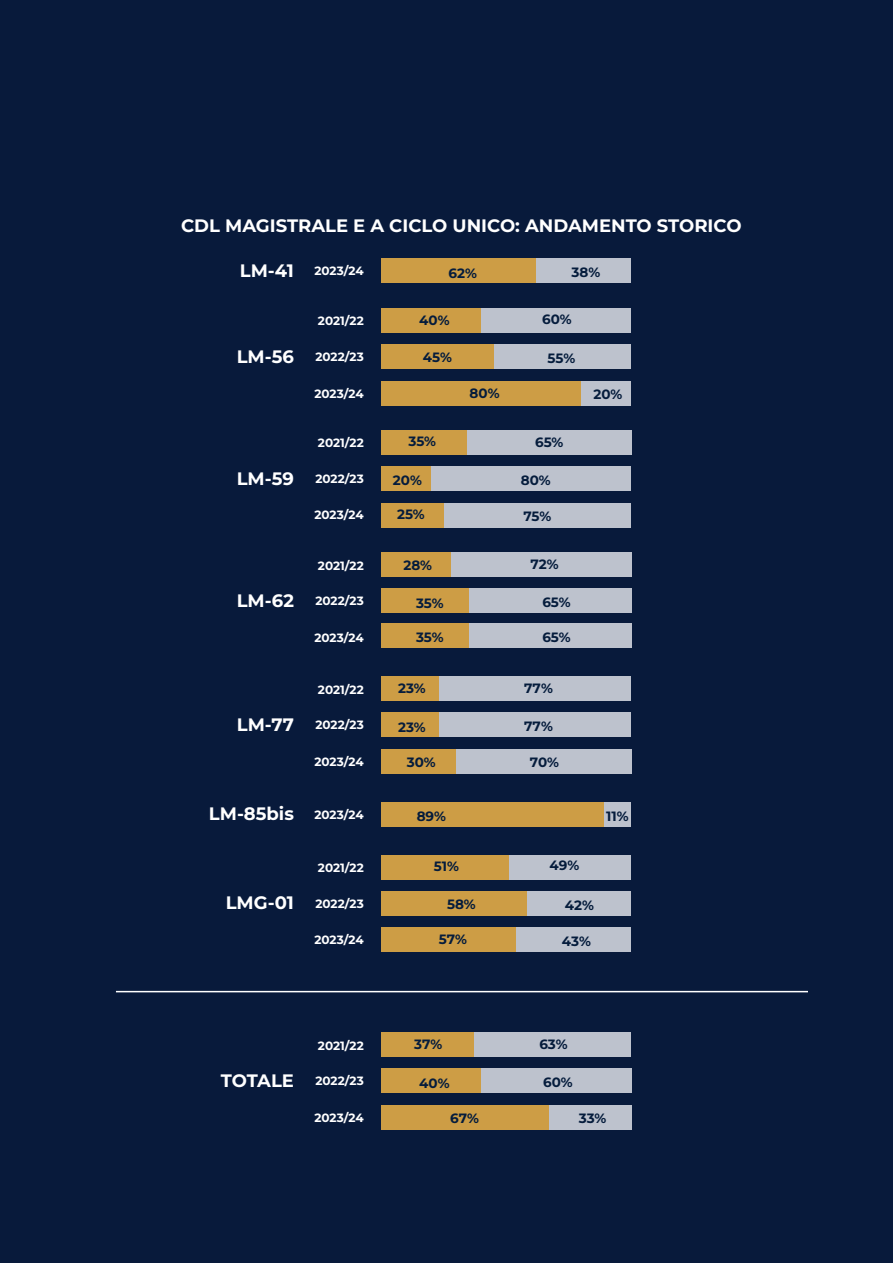
<style>
.page{position:relative;width:893px;height:1263px;background:#081a3b}
.page>*{position:absolute;margin:0;border:0;box-sizing:border-box;transform-origin:0 0}
.t1{font:700 18px "Montserrat";color:#fff}
.t2{font:700 13.5px "Montserrat";color:#051c3c}
.t3{font:700 12px "Montserrat";color:#fff}
</style>
<div class="page">
<div style="left:496px;top:381px;width:135px;height:24px;background:#bdc2cd"></div>
<div style="left:470px;top:308px;width:161px;height:24px;background:#bdc2cd"></div>
<div style="left:381px;top:308px;width:100px;height:24px;background:#cd9d45"></div>
<div style="left:493px;top:345px;width:138px;height:24px;background:#bdc2cd"></div>
<div style="left:381px;top:345px;width:112px;height:24px;background:#cd9d45"></div>
<div style="left:496px;top:928px;width:135px;height:24px;background:#bdc2cd"></div>
<div style="left:504px;top:855px;width:127px;height:24px;background:#bdc2cd"></div>
<div style="left:381px;top:855px;width:128px;height:24px;background:#cd9d45"></div>
<div style="left:509px;top:891px;width:122px;height:24px;background:#bdc2cd"></div>
<div style="left:381px;top:891px;width:145px;height:24px;background:#cd9d45"></div>
<div style="left:431px;top:503px;width:200px;height:24px;background:#bdc2cd"></div>
<div style="left:439px;top:430px;width:192px;height:24px;background:#bdc2cd"></div>
<div style="left:381px;top:430px;width:85px;height:24px;background:#cd9d45"></div>
<div style="left:431px;top:466px;width:200px;height:24px;background:#bdc2cd"></div>
<div style="left:381px;top:466px;width:50px;height:24px;background:#cd9d45"></div>
<div style="left:451px;top:553px;width:180px;height:24px;background:#bdc2cd"></div>
<div style="left:381px;top:553px;width:70px;height:24px;background:#cd9d45"></div>
<div style="left:463px;top:589px;width:168px;height:24px;background:#bdc2cd"></div>
<div style="left:381px;top:589px;width:87px;height:24px;background:#cd9d45"></div>
<div style="left:451px;top:749px;width:180px;height:24px;background:#bdc2cd"></div>
<div style="left:434px;top:676px;width:197px;height:25px;background:#bdc2cd"></div>
<div style="left:381px;top:676px;width:57px;height:25px;background:#cd9d45"></div>
<div style="left:437px;top:713px;width:194px;height:24px;background:#bdc2cd"></div>
<div style="left:381px;top:713px;width:57px;height:24px;background:#cd9d45"></div>
<div style="left:481px;top:259px;width:150px;height:24px;background:#bdc2cd"></div>
<div style="left:381px;top:259px;width:155px;height:24px;background:#cd9d45"></div>
<div style="left:481px;top:802px;width:150px;height:24px;background:#bdc2cd"></div>
<div style="left:381px;top:802px;width:222px;height:24px;background:#cd9d45"></div>
<div style="left:496px;top:1105px;width:135px;height:24px;background:#bdc2cd"></div>
<div style="left:469px;top:1032px;width:162px;height:25px;background:#bdc2cd"></div>
<div style="left:381px;top:1032px;width:92px;height:25px;background:#cd9d45"></div>
<div style="left:477px;top:1069px;width:154px;height:24px;background:#bdc2cd"></div>
<div style="left:381px;top:1069px;width:100px;height:24px;background:#cd9d45"></div>
<div style="left:381px;top:1105px;width:168px;height:24px;background:#cd9d45"></div>
<div style="left:463px;top:623px;width:168px;height:24px;background:#bdc2cd"></div>
<div style="left:381px;top:623px;width:87px;height:24px;background:#cd9d45"></div>
<div style="left:381px;top:381px;width:200px;height:24px;background:#cd9d45"></div>
<div style="left:381px;top:503px;width:63px;height:24px;background:#cd9d45"></div>
<div style="left:381px;top:749px;width:75px;height:24px;background:#cd9d45"></div>
<div style="left:381px;top:928px;width:134px;height:24px;background:#cd9d45"></div>
<hr style="left:116px;top:991px;width:692px;height:1px;background:#fff">
<p class="t1" style="left:181px;top:214px;width:562px">CDL MAGISTRALE E A CICLO UNICO: ANDAMENTO STORICO</p>
<p class="t1" style="left:240px;top:259px;width:56px">LM-41</p>
<p class="t3" style="left:314px;top:263px;width:51px">2023/24</p>
<p class="t2" style="left:449px;top:264px;width:30px">62%</p>
<p class="t2" style="left:572px;top:263px;width:30px">38%</p>
<p class="t1" style="left:237px;top:344px;width:59px">LM-56</p>
<p class="t3" style="left:318px;top:313px;width:47px">2021/22</p>
<p class="t3" style="left:315px;top:349px;width:50px">2022/23</p>
<p class="t3" style="left:314px;top:385px;width:51px">2023/24</p>
<p class="t2" style="left:419px;top:311px;width:32px">40%</p>
<p class="t2" style="left:423px;top:348px;width:31px">45%</p>
<p class="t2" style="left:470px;top:384px;width:31px">80%</p>
<p class="t2" style="left:542px;top:310px;width:31px">60%</p>
<p class="t2" style="left:547px;top:349px;width:29px">55%</p>
<p class="t2" style="left:593px;top:385px;width:30px">20%</p>
<p class="t1" style="left:237px;top:466px;width:59px">LM-59</p>
<p class="t3" style="left:318px;top:435px;width:47px">2021/22</p>
<p class="t3" style="left:315px;top:471px;width:50px">2022/23</p>
<p class="t3" style="left:314px;top:507px;width:51px">2023/24</p>
<p class="t2" style="left:409px;top:432px;width:29px">35%</p>
<p class="t2" style="left:393px;top:472px;width:30px">20%</p>
<p class="t2" style="left:397px;top:505px;width:29px">25%</p>
<p class="t2" style="left:535px;top:433px;width:30px">65%</p>
<p class="t2" style="left:521px;top:471px;width:31px">80%</p>
<p class="t2" style="left:523px;top:507px;width:29px">75%</p>
<p class="t1" style="left:237px;top:589px;width:59px">LM-62</p>
<p class="t3" style="left:318px;top:557px;width:47px">2021/22</p>
<p class="t3" style="left:315px;top:593px;width:50px">2022/23</p>
<p class="t3" style="left:314px;top:629px;width:51px">2023/24</p>
<p class="t2" style="left:404px;top:556px;width:30px">28%</p>
<p class="t2" style="left:416px;top:594px;width:29px">35%</p>
<p class="t2" style="left:530px;top:556px;width:30px">72%</p>
<p class="t2" style="left:542px;top:593px;width:30px">65%</p>
<p class="t2" style="left:416px;top:628px;width:29px">35%</p>
<p class="t2" style="left:542px;top:628px;width:30px">65%</p>
<p class="t1" style="left:237px;top:712px;width:59px">LM-77</p>
<p class="t3" style="left:318px;top:681px;width:47px">2021/22</p>
<p class="t3" style="left:315px;top:717px;width:50px">2022/23</p>
<p class="t3" style="left:314px;top:753px;width:51px">2023/24</p>
<p class="t2" style="left:398px;top:679px;width:29px">23%</p>
<p class="t2" style="left:398px;top:718px;width:29px">23%</p>
<p class="t2" style="left:407px;top:753px;width:30px">30%</p>
<p class="t2" style="left:524px;top:680px;width:30px">77%</p>
<p class="t2" style="left:524px;top:717px;width:30px">77%</p>
<p class="t2" style="left:530px;top:753px;width:31px">70%</p>
<p class="t1" style="left:209px;top:802px;width:86px">LM-85bis</p>
<p class="t3" style="left:314px;top:806px;width:51px">2023/24</p>
<p class="t2" style="left:417px;top:807px;width:31px">89%</p>
<p class="t2" style="left:606px;top:807px;width:24px">11%</p>
<p class="t1" style="left:226px;top:891px;width:70px">LMG-01</p>
<p class="t3" style="left:318px;top:860px;width:47px">2021/22</p>
<p class="t3" style="left:315px;top:895px;width:50px">2022/23</p>
<p class="t3" style="left:314px;top:932px;width:51px">2023/24</p>
<p class="t1" style="left:221px;top:1069px;width:75px">TOTALE</p>
<p class="t3" style="left:318px;top:1037px;width:47px">2021/22</p>
<p class="t3" style="left:315px;top:1073px;width:50px">2022/23</p>
<p class="t3" style="left:314px;top:1109px;width:51px">2023/24</p>
<p class="t2" style="left:434px;top:857px;width:27px">51%</p>
<p class="t2" style="left:447px;top:895px;width:30px">58%</p>
<p class="t2" style="left:439px;top:930px;width:30px">57%</p>
<p class="t2" style="left:414px;top:1035px;width:30px">37%</p>
<p class="t2" style="left:419px;top:1074px;width:32px">40%</p>
<p class="t2" style="left:450px;top:1109px;width:30px">67%</p>
<p class="t2" style="left:550px;top:856px;width:31px">49%</p>
<p class="t2" style="left:565px;top:896px;width:31px">42%</p>
<p class="t2" style="left:562px;top:932px;width:30px">43%</p>
<p class="t2" style="left:539px;top:1036px;width:30px">63%</p>
<p class="t2" style="left:543px;top:1073px;width:31px">60%</p>
<p class="t2" style="left:579px;top:1109px;width:29px">33%</p>
</div>
